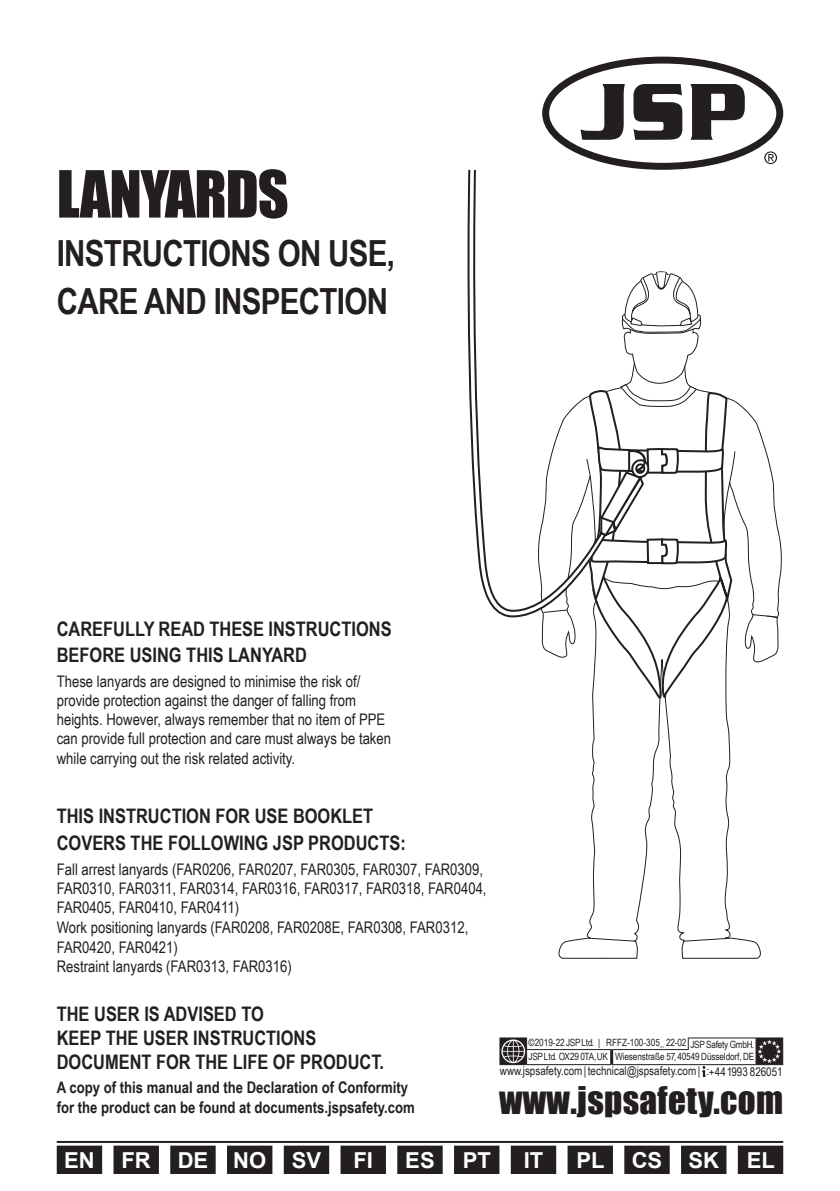
<style>
.page{position:relative;width:840px;height:1191px;background:#fff}
.page>*{position:absolute;margin:0;border:0;box-sizing:border-box;transform-origin:0 0}
.t1{font:60px "Impact";letter-spacing:-.02em;color:#231f20}
.t2{font:700 36px/48px "Arial Narrow";letter-spacing:-.02em;color:#231f20}
.t3{font:35px "Impact";letter-spacing:.01em;color:#231f20}
.t4{font:700 22px "Arial";color:#fff}
.t5{font:700 20px/26.4px "Arial Narrow";color:#231f20}
.t6{font:16px/19.6px "Arial Narrow";color:#231f20}
.t7{font:700 16px/19.2px "Arial Narrow";color:#231f20}
.t8{font:12px "Arial Narrow";color:#231f20}
.t9{font:10px/13.8px "Arial Narrow";letter-spacing:-.01em;color:#231f20}
</style>
<div class="page">
<svg style="left:586px;top:762px;width:175px;height:195px"></svg>
<svg style="left:558px;top:937px;width:80px;height:22px"></svg>
<svg style="left:680px;top:937px;width:80px;height:22px"></svg>
<svg style="left:467px;top:169px;width:75px;height:449px"></svg>
<svg style="left:542px;top:271px;width:235px;height:491px"></svg>
<svg style="left:542px;top:57px;width:240px;height:113px"></svg>
<hr style="left:57px;top:1141px;width:725px;height:2px;background:#231f20">
<div style="left:58px;top:1147px;width:43px;height:25px;background:#231f20"></div>
<div style="left:57px;top:1145px;width:45px;height:29px;border:3px solid #231f20"></div>
<div style="left:115px;top:1147px;width:42px;height:25px;background:#231f20"></div>
<div style="left:113px;top:1145px;width:46px;height:29px;border:3px solid #231f20"></div>
<div style="left:171px;top:1147px;width:43px;height:25px;background:#231f20"></div>
<div style="left:170px;top:1145px;width:45px;height:29px;border:3px solid #231f20"></div>
<div style="left:228px;top:1147px;width:43px;height:25px;background:#231f20"></div>
<div style="left:227px;top:1145px;width:45px;height:29px;border:3px solid #231f20"></div>
<div style="left:285px;top:1147px;width:42px;height:25px;background:#231f20"></div>
<div style="left:283px;top:1145px;width:46px;height:29px;border:3px solid #231f20"></div>
<div style="left:342px;top:1147px;width:42px;height:25px;background:#231f20"></div>
<div style="left:340px;top:1145px;width:46px;height:29px;border:3px solid #231f20"></div>
<div style="left:398px;top:1147px;width:43px;height:25px;background:#231f20"></div>
<div style="left:397px;top:1145px;width:45px;height:29px;border:3px solid #231f20"></div>
<div style="left:455px;top:1147px;width:43px;height:25px;background:#231f20"></div>
<div style="left:454px;top:1145px;width:45px;height:29px;border:3px solid #231f20"></div>
<div style="left:512px;top:1147px;width:42px;height:25px;background:#231f20"></div>
<div style="left:510px;top:1145px;width:46px;height:29px;border:3px solid #231f20"></div>
<div style="left:568px;top:1147px;width:43px;height:25px;background:#231f20"></div>
<div style="left:567px;top:1145px;width:45px;height:29px;border:3px solid #231f20"></div>
<div style="left:625px;top:1147px;width:43px;height:25px;background:#231f20"></div>
<div style="left:624px;top:1145px;width:45px;height:29px;border:3px solid #231f20"></div>
<div style="left:682px;top:1147px;width:42px;height:25px;background:#231f20"></div>
<div style="left:680px;top:1145px;width:46px;height:29px;border:3px solid #231f20"></div>
<div style="left:738px;top:1147px;width:43px;height:25px;background:#231f20"></div>
<div style="left:737px;top:1145px;width:45px;height:29px;border:3px solid #231f20"></div>
<svg style="left:499px;top:1037px;width:283px;height:40px"></svg>
<h1 class="t1" style="left:57px;top:161px;width:233px">LANYARDS</h1>
<h2 class="t2" style="left:57px;top:232px;width:340px">INSTRUCTIONS ON USE,<br>CARE AND INSPECTION</h2>
<p class="t5" style="left:57px;top:617px;width:336px">CAREFULLY READ THESE INSTRUCTIONS<br>BEFORE USING THIS LANYARD</p>
<p class="t6" style="left:57px;top:673px;width:336px">These lanyards are designed to minimise the risk of/ provide protection against the danger of falling from heights. However, always remember that no item of PPE can provide full protection and care must always be taken while carrying out the risk related activity.</p>
<p class="t5" style="left:57px;top:804px;width:350px">THIS INSTRUCTION FOR USE BOOKLET<br>COVERS THE FOLLOWING JSP PRODUCTS:</p>
<p class="t6" style="left:57px;top:860px;width:431px">Fall arrest lanyards (FAR0206, FAR0207, FAR0305, FAR0307, FAR0309, FAR0310, FAR0311, FAR0314, FAR0316, FAR0317, FAR0318, FAR0404, FAR0405, FAR0410, FAR0411)<br>Work positioning lanyards (FAR0208, FAR0208E, FAR0308, FAR0312, FAR0420, FAR0421)<br>Restraint lanyards (FAR0313, FAR0316)</p>
<p class="t5" style="left:57px;top:1003px;width:329px;line-height:24px">THE USER IS ADVISED TO<br>KEEP THE USER INSTRUCTIONS<br>DOCUMENT FOR THE LIFE OF PRODUCT.</p>
<p class="t7" style="left:57px;top:1079px;width:359px">A copy of this manual and the Declaration of Conformity for the product can be found at documents.jspsafety.com</p>
<p class="t9" style="left:528px;top:1036px;width:227px">©2019-22 JSP Ltd. | RFFZ-100-305_ 22-02 JSP Safety GmbH.<br>JSPLtd. OX29 0TA, UK Wiesenstraße 57, 40549 Düsseldorf, DE</p>
<p class="t8" style="left:499px;top:1065px;width:284px">www.jspsafety.com | technical@jspsafety.com | :+44 1993 826051</p>
<h3 class="t3" style="left:499px;top:1081px;width:285px">www.jspsafety.com</h3>
<h3 class="t4" style="left:64px;top:1151px;width:258px">EN FR DE NO SV</h3>
<h3 class="t4" style="left:353px;top:1151px;width:21px">FI</h3>
<h3 class="t4" style="left:405px;top:1151px;width:31px">ES</h3>
<h3 class="t4" style="left:462px;top:1151px;width:30px">PT</h3>
<h3 class="t4" style="left:523px;top:1151px;width:21px">IT</h3>
<h3 class="t4" style="left:576px;top:1151px;width:144px">PL CS SK</h3>
<h3 class="t4" style="left:746px;top:1151px;width:30px">EL</h3>
</div>
